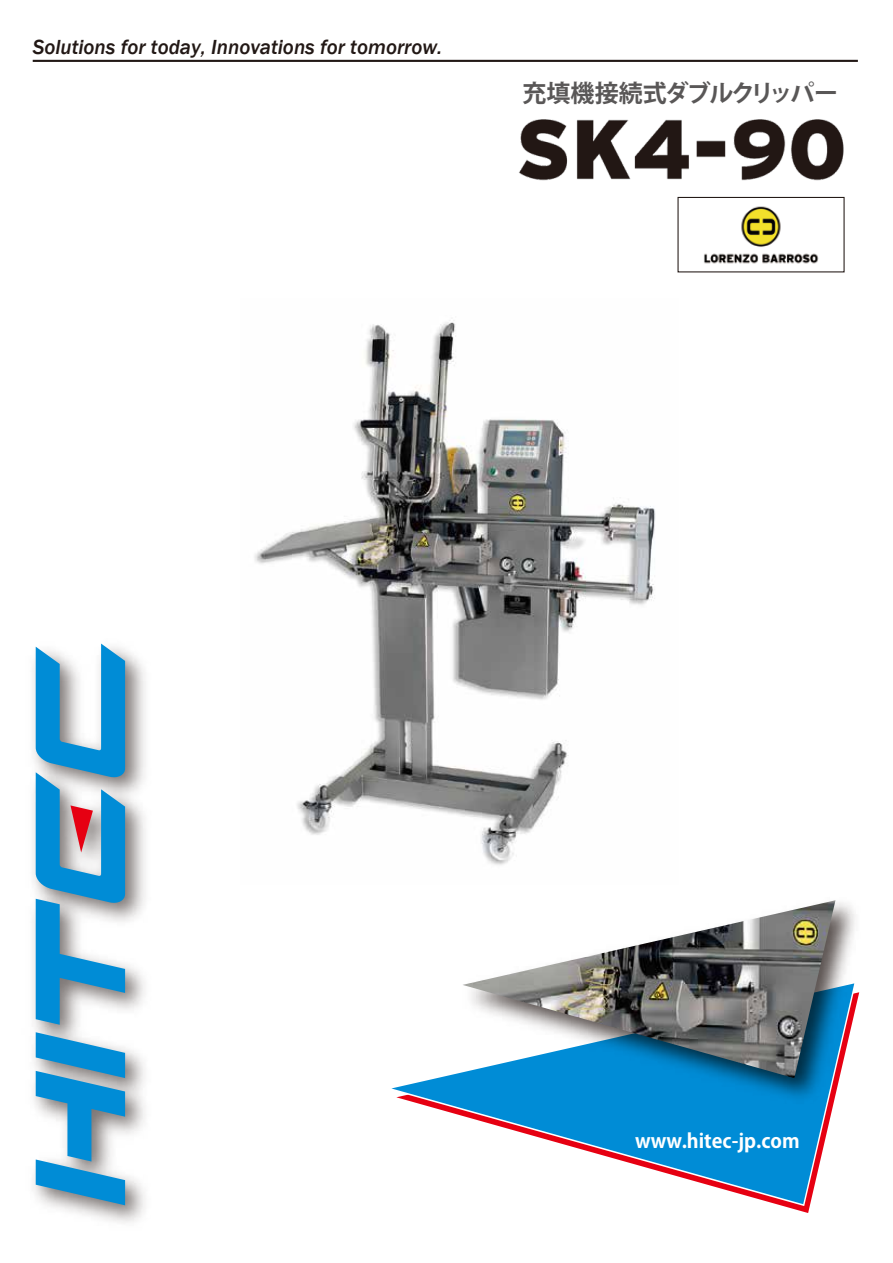
<style>
.page{position:relative;width:893px;height:1263px;background:#fff}
.page>*{position:absolute;margin:0;border:0;box-sizing:border-box;transform-origin:0 0}
.t1{font:700 24px "Koz Go Pr 6 N";letter-spacing:-.05em;color:#595757}
.t2{font:italic 500 21px "Franklin Gothic";color:#221815}
.t3{font:700 19.5px "Koz Go Pr 6 N";color:#fff}
</style>
<div class="page">
<svg style="left:391px;top:1075px;width:441px;height:129px"></svg>
<img style="left:32px;top:643px;width:114px;height:580px">
<svg style="left:36px;top:1032px;width:89px;height:173px"></svg>
<svg style="left:36px;top:644px;width:89px;height:381px"></svg>
<img style="left:450px;top:900px;width:410px;height:211px">
<img style="left:462px;top:900px;width:373px;height:178px">
<hr style="left:33px;top:60px;width:825px;height:2px;background:#221815">
<img style="left:704px;top:206px;width:115px;height:58px">
<div style="left:677px;top:197px;width:168px;height:75px;border:1px solid #221815"></div>
<img style="left:519px;top:119px;width:325px;height:62px">
<img style="left:254px;top:322px;width:402px;height:543px">
<p class="t2" style="left:33px;top:34px;width:411px">Solutions for today, Innovations for tomorrow.</p>
<p class="t1" style="left:523px;top:80px;width:317px">充填機接続式ダブルクリッパー</p>
<p class="t3" style="left:635px;top:1129px;width:166px">www.hitec-jp.com</p>
</div>
